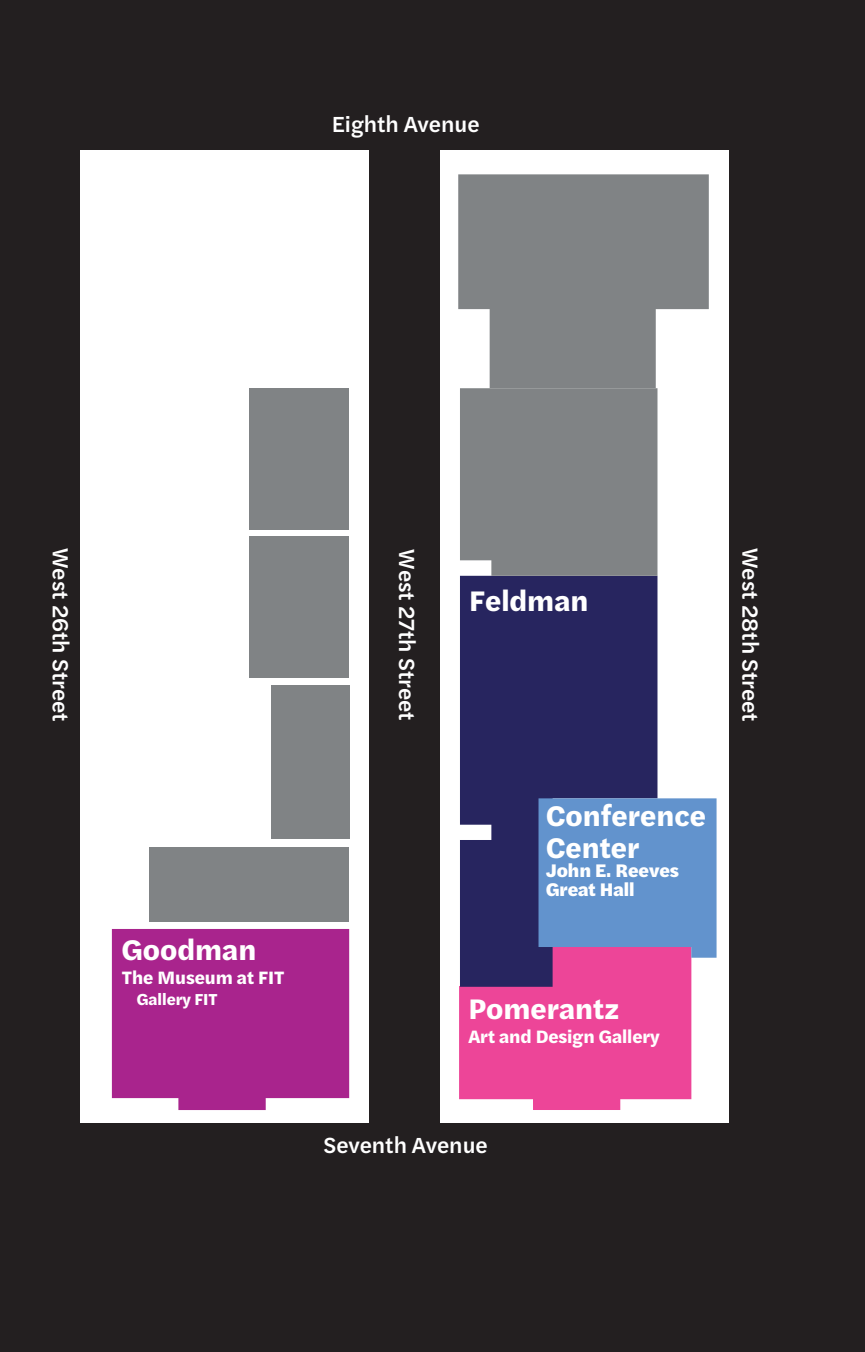
<style>
.page{position:relative;width:865px;height:1352px;background:#fff}
.page>*{position:absolute;margin:0;border:0;box-sizing:border-box;transform-origin:0 0}
.t1{font:700 29.4px/32.2px "Halyard Text";color:#fff}
.t2{font:500 22.8px "Halyard Text";color:#fff}
.t3{font:900 18.9px/19.2px "Halyard Text";letter-spacing:-.005em;color:#fff}
.t4{font:700 18.6px "Halyard Text";letter-spacing:-.005em;color:#fff}
.t5{font:700 16.5px "Halyard Text";letter-spacing:-.005em;color:#fff}
</style>
<div class="page">
<div style="left:0;top:0;width:864px;height:1351px;background:#231f20"></div>
<div style="left:80px;top:150px;width:289px;height:972px;background:#fff"></div>
<div style="left:149px;top:846px;width:200px;height:75px;background:#808385"></div>
<div style="left:271px;top:685px;width:78px;height:154px;background:#808385"></div>
<div style="left:249px;top:536px;width:100px;height:142px;background:#808385"></div>
<div style="left:112px;top:929px;width:237px;height:180px;background:#a9248d"></div>
<div style="left:439px;top:150px;width:289px;height:972px;background:#fff"></div>
<div style="left:460px;top:575px;width:197px;height:223px;background:#27255f"></div>
<div style="left:460px;top:388px;width:197px;height:187px;background:#808385"></div>
<svg style="left:458px;top:174px;width:250px;height:214px;fill:#808385"></svg>
<svg style="left:459px;top:798px;width:257px;height:311px"></svg>
<div style="left:249px;top:388px;width:100px;height:142px;background:#808385"></div>
<p class="t2" style="left:331px;top:107px;width:149px">Eighth Avenue</p>
<p class="t2" style="left:77px;top:548px;width:175px;rotate:90deg">West 26th Street</p>
<p class="t2" style="left:423px;top:549px;width:173px;rotate:90deg">West 27th Street</p>
<p class="t2" style="left:766px;top:548px;width:175px;rotate:90deg">West 28th Street</p>
<p class="t1" style="left:469px;top:583px;width:121px">Feldman</p>
<p class="t1" style="left:122px;top:931px;width:136px">Goodman</p>
<p class="t4" style="left:122px;top:963px;width:164px">The Museum at FIT</p>
<p class="t5" style="left:137px;top:986px;width:82px">Gallery FIT</p>
<p class="t1" style="left:546px;top:797px;width:161px">Conference<br>Center</p>
<p class="t3" style="left:546px;top:859px;width:134px">John E. Reeves<br>Great Hall</p>
<p class="t1" style="left:468px;top:990px;width:152px">Pomerantz</p>
<p class="t4" style="left:468px;top:1022px;width:193px">Art and Design Gallery</p>
<p class="t2" style="left:323px;top:1128px;width:166px">Seventh Avenue</p>
</div>
